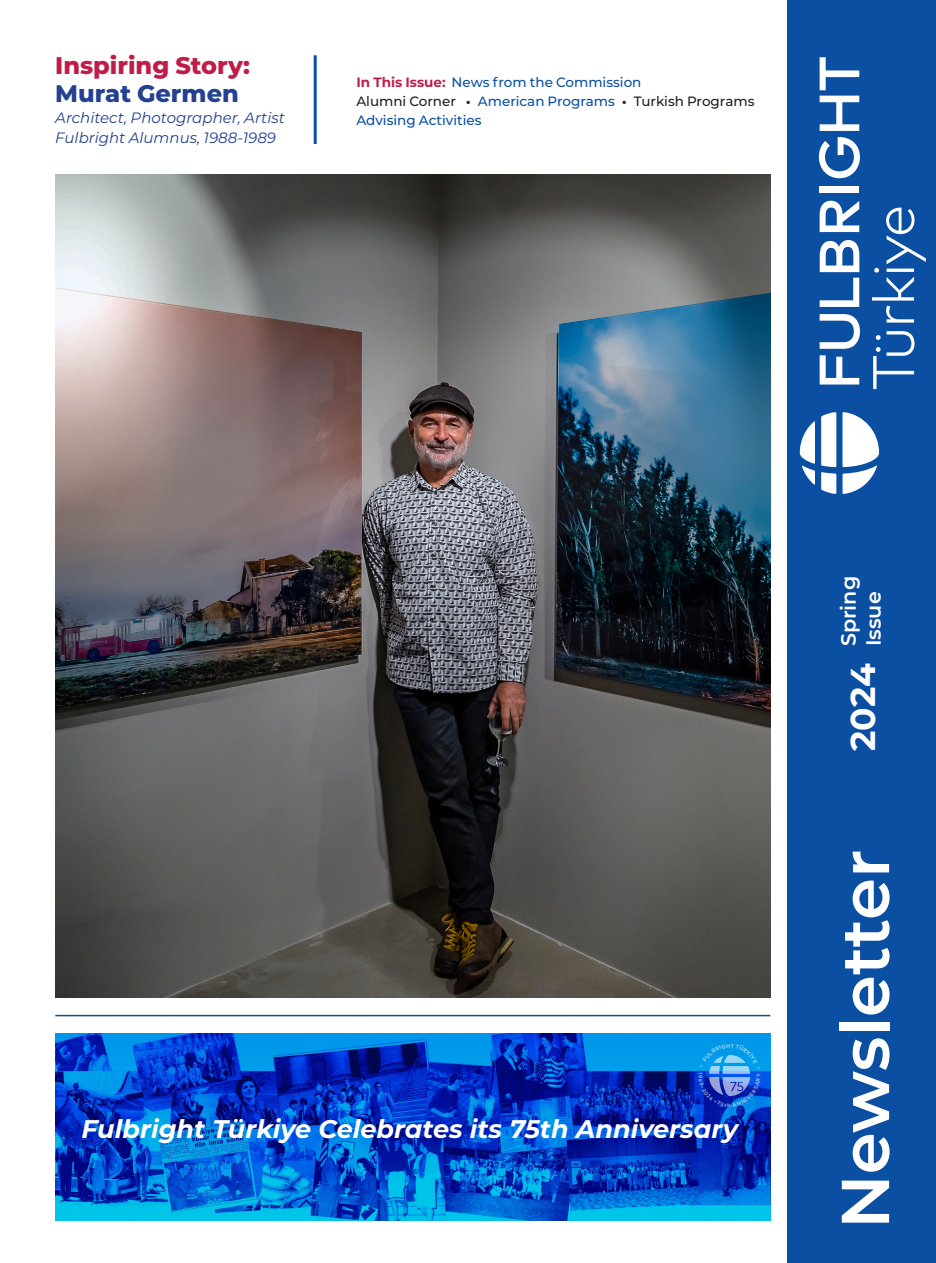
<style>
.page{position:relative;width:936px;height:1263px;background:#fff}
.page>*{position:absolute;margin:0;border:0;box-sizing:border-box;transform-origin:0 0}
.t1{font:600 67.5px "Montserrat";color:#fff}
.t2{font:700 34.5px "Montserrat";color:#fff}
.t3{font:italic 700 25.5px "Montserrat";color:#fff}
.t4{font:800 24px/28.8px "Montserrat";color:#bf1d48}
.t5{font:600 20.7px/24.8px "Montserrat";color:#fff}
.t6{font:italic 15px "Montserrat";color:#24418f}
.t7{font:500 13.5px/19.2px "Montserrat";color:#0b4fa3}
.s1{color:#24418f}
.s2{font-weight:700;color:#c01f4a}
.s3{color:#231f20}
.s4{font-size:24px;color:#231f20}
</style>
<div class="page">
<div style="left:787px;top:0;width:148px;height:1263px;background:#0b4fa3"></div>
<hr style="left:314px;top:55px;width:3px;height:89px;background:#0b4fa3">
<hr style="left:55px;top:1015px;width:715px;height:1px;background:#0b4fa3">
<svg style="left:873px;top:331px;width:41px;height:58px"></svg>
<svg style="left:872px;top:208px;width:53px;height:115px"></svg>
<svg style="left:819px;top:355px;width:40px;height:29px"></svg>
<svg style="left:819px;top:314px;width:40px;height:35px"></svg>
<svg style="left:819px;top:278px;width:40px;height:29px"></svg>
<svg style="left:819px;top:240px;width:40px;height:32px"></svg>
<svg style="left:819px;top:201px;width:40px;height:31px"></svg>
<div style="left:819px;top:186px;width:40px;height:7px;background:#fff"></div>
<svg style="left:818px;top:137px;width:41px;height:41px"></svg>
<svg style="left:819px;top:96px;width:40px;height:35px"></svg>
<svg style="left:819px;top:57px;width:40px;height:33px"></svg>
<svg style="left:821px;top:412px;width:15px;height:82px"></svg>
<svg style="left:842px;top:412px;width:37px;height:82px"></svg>
<svg style="left:799px;top:421px;width:16px;height:64px"></svg>
<img style="left:56px;top:175px;width:714px;height:823px">
<img style="left:56px;top:1033px;width:714px;height:187px">
<svg style="left:698px;top:1044px;width:62px;height:63px;background:#257ada"></svg>
<p class="t4" style="left:55px;top:49px;width:196px">Inspiring Story:<br><span class="s1">Murat Germen</span></p>
<p class="t6" style="left:55px;top:108px;width:231px">Architect, Photographer, Artist</p>
<p class="t6" style="left:55px;top:128px;width:222px">Fulbright Alumnus, 1988-1989</p>
<p class="t7" style="left:356px;top:72px;width:399px"><span class="s2">In This Issue:</span> News from the Commission<br><span class="s3">Alumni Corner</span> <span class="s4">·</span> American Programs <span class="s4">·</span> <span class="s3">Turkish Programs<br></span>Advising Activities</p>
<p class="t3" style="left:81px;top:1111px;width:658px">Fulbright Türkiye Celebrates its 75th Anniversary</p>
<p class="t5" style="left:835px;top:646px;width:72px;rotate:-90deg">Spring<br>Issue</p>
<p class="t2" style="left:837px;top:751px;width:89px;rotate:-90deg">2024</p>
<p class="t1" style="left:817px;top:1229px;width:381px;rotate:-90deg">Newsletter</p>
</div>
